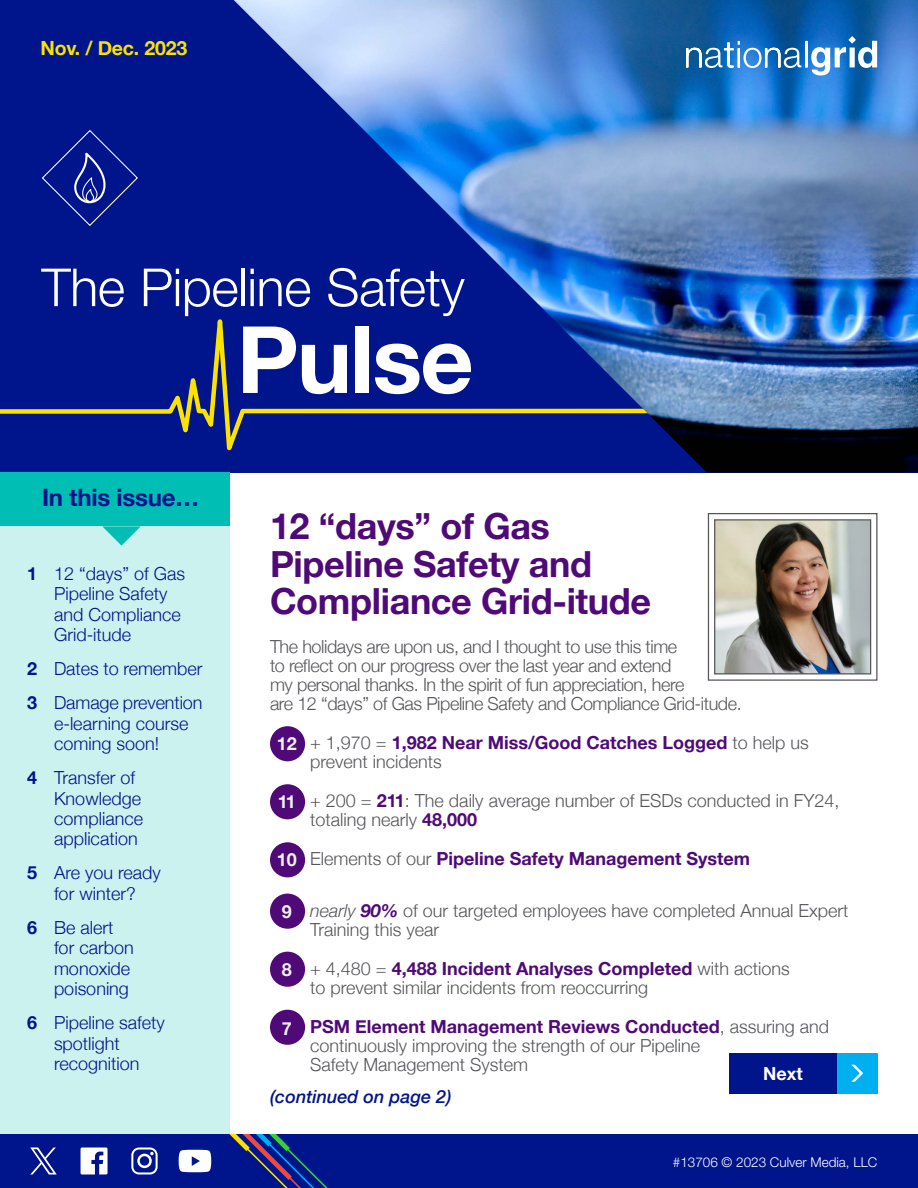
<style>
.page{position:relative;width:918px;height:1188px;background:#fff}
.page>*{position:absolute;margin:0;border:0;box-sizing:border-box;transform-origin:0 0}
.t1{font:700 93px "Helvetica Neue";letter-spacing:-.02em;color:#fff}
.t2{font:300 52.5px "Helvetica Neue LT Pro";letter-spacing:-.01em;color:#fff}
.t3{font:700 36px/37.8px "Helvetica Neue";letter-spacing:-.01em;color:#500a78}
.t4{font:700 24px "Helvetica Neue";letter-spacing:-.01em;color:#00148c}
.t5{font:700 19.5px "Helvetica Neue";letter-spacing:-.01em;color:#fce200}
.t6{font:300 18px/18.9px "Helvetica Neue";color:#55555a}
.t7{font:300 18px/20.4px "Helvetica Neue";color:#00148c}
.t8{font:300 18px/18.9px "Helvetica Neue";letter-spacing:-.025em;color:#55555a}
.t9{font:700 18px "Helvetica Neue";color:#500a78}
.t10{font:italic 500 18px "Helvetica Neue";color:#00148c}
.t11{font:700 18px "Helvetica Neue";color:#fff}
.t12{font:300 13.5px "Helvetica Neue LT Pro";color:#fff}
.s1{font-weight:700}
.s2{font-weight:700;color:#f0f0f0}
.s3{font-weight:700;color:#500a78}
.s4{color:#f0f0f0}
.s5{font-weight:300;color:#55555a}
.s6{font-style:italic}
.s7{font-weight:700;font-style:italic;color:#500a78}
</style>
<div class="page">
<div style="left:0;top:0;width:918px;height:472px;background:#00148c"></div>
<svg style="left:0;top:319px;width:233px;height:132px"></svg>
<img style="left:233px;top:0;width:685px;height:472px">
<svg style="left:42px;top:130px;width:96px;height:96px"></svg>
<svg style="left:687px;top:36px;width:190px;height:39px;background:#498bc9"></svg>
<div style="left:0;top:1134px;width:918px;height:54px;background:#00148c"></div>
<svg style="left:229px;top:1134px;width:99px;height:54px"></svg>
<svg style="left:179px;top:1150px;width:32px;height:22px"></svg>
<svg style="left:81px;top:1148px;width:27px;height:26px"></svg>
<svg style="left:131px;top:1148px;width:27px;height:26px"></svg>
<svg style="left:30px;top:1147px;width:27px;height:27px"></svg>
<div style="left:0;top:513px;width:230px;height:621px;background:#ccf2f0"></div>
<svg style="left:102px;top:526px;width:39px;height:20px"></svg>
<div style="left:0;top:472px;width:230px;height:54px;background:#00beb4"></div>
<div style="left:270px;top:726px;width:35px;height:35px;background:#500a78;border-radius:50%"></div>
<div style="left:270px;top:784px;width:35px;height:35px;background:#500a78;border-radius:50%"></div>
<div style="left:270px;top:842px;width:35px;height:35px;background:#500a78;border-radius:50%"></div>
<div style="left:270px;top:894px;width:35px;height:35px;background:#500a78;border-radius:50%"></div>
<div style="left:270px;top:952px;width:35px;height:35px;background:#500a78;border-radius:50%"></div>
<div style="left:270px;top:1010px;width:35px;height:35px;background:#500a78;border-radius:50%"></div>
<div style="left:837px;top:1053px;width:41px;height:41px;background:#00aff0"></div>
<svg style="left:851px;top:1065px;width:12px;height:17px"></svg>
<div style="left:729px;top:1053px;width:108px;height:41px;background:#00148c"></div>
<img style="left:707px;top:513px;width:171px;height:168px">
<p class="t5" style="left:40px;top:33px;width:148px">Nov. / Dec. 2023</p>
<h2 class="t2" style="left:41px;top:255px;width:425px">The Pipeline Safety</h2>
<h3 class="t4" style="left:42px;top:478px;width:159px">In this issue…</h3>
<p class="t7" style="left:54px;top:562px;width:133px;text-indent:-27px"><span class="s1">1</span> 12 “days” of Gas<br>Pipeline Safety and Compliance<br>Grid-itude</p>
<p class="t7" style="left:27px;top:651px;width:177px;line-height:33.9px"><span class="s1">2</span> Dates to remember<br><span class="s1">3</span> Damage prevention</p>
<p class="t7" style="left:54px;top:712px;width:136px">e-learning course coming soon!</p>
<p class="t7" style="left:54px;top:766px;width:91px;text-indent:-27px"><span class="s1">4</span> Transfer of<br>Knowledge compliance application</p>
<p class="t7" style="left:27px;top:862px;width:135px;text-align:center"><span class="s1">5</span> Are you ready for winter?</p>
<p class="t7" style="left:54px;top:916px;width:81px;text-indent:-27px"><span class="s1">6</span> Be alert for carbon monoxide poisoning</p>
<p class="t7" style="left:54px;top:1011px;width:112px;text-indent:-27px"><span class="s1">6</span> Pipeline safety spotlight recognition</p>
<h1 class="t1" style="left:237px;top:287px;width:239px">Pulse</h1>
<h3 class="t3" style="left:270px;top:508px;width:383px">12 “days” of Gas<br>Pipeline Safety and<br>Compliance Grid-itude</h3>
<p class="t8" style="left:270px;top:636px;width:473px">The holidays are upon us, and I thought to use this time<br>to reflect on our progress over the last year and extend<br>my personal thanks. In the spirit of fun appreciation, here<br>are 12 “days” of Gas Pipeline Safety and Compliance Grid-itude.</p>
<p class="t6" style="left:310px;top:732px;width:500px;text-indent:-33px"><span class="s2">12</span> + 1,970 = <span class="s3">1,982 Near Miss/Good Catches Logged</span> to help us prevent incidents</p>
<p class="t6" style="left:310px;top:790px;width:531px;text-indent:-32px"><span class="s2">11</span> + 200 = <span class="s3">211</span>: The daily average number of ESDs conducted in FY24, totaling nearly <span class="s3">48,000</span></p>
<p class="t9" style="left:277px;top:845px;width:475px"><span class="s4">10</span> <span class="s5">Elements of our</span> Pipeline Safety Management System</p>
<p class="t6" style="left:310px;top:900px;width:540px;text-indent:-28px"><span class="s2">9</span> <span class="s6">nearly</span> <span class="s7">90%</span> of our targeted employees have completed Annual Expert<br>Training this year</p>
<p class="t6" style="left:310px;top:958px;width:481px;text-indent:-28px"><span class="s2">8</span> + 4,480 = <span class="s3">4,488 Incident Analyses Completed</span> with actions to prevent similar incidents from reoccurring</p>
<p class="t6" style="left:310px;top:1016px;width:520px;text-indent:-28px"><span class="s2">7</span> <span class="s3">PSM Element Management Reviews Conducted</span>, assuring and continuously improving the strength of our Pipeline<br>Safety Management System</p>
<p class="t10" style="left:270px;top:1081px;width:183px">(continued on page 2)</p>
<p class="t11" style="left:763px;top:1059px;width:41px">Next</p>
<p class="t12" style="left:673px;top:1154px;width:206px">#13706 © 2023 Culver Media, LLC</p>
</div>
